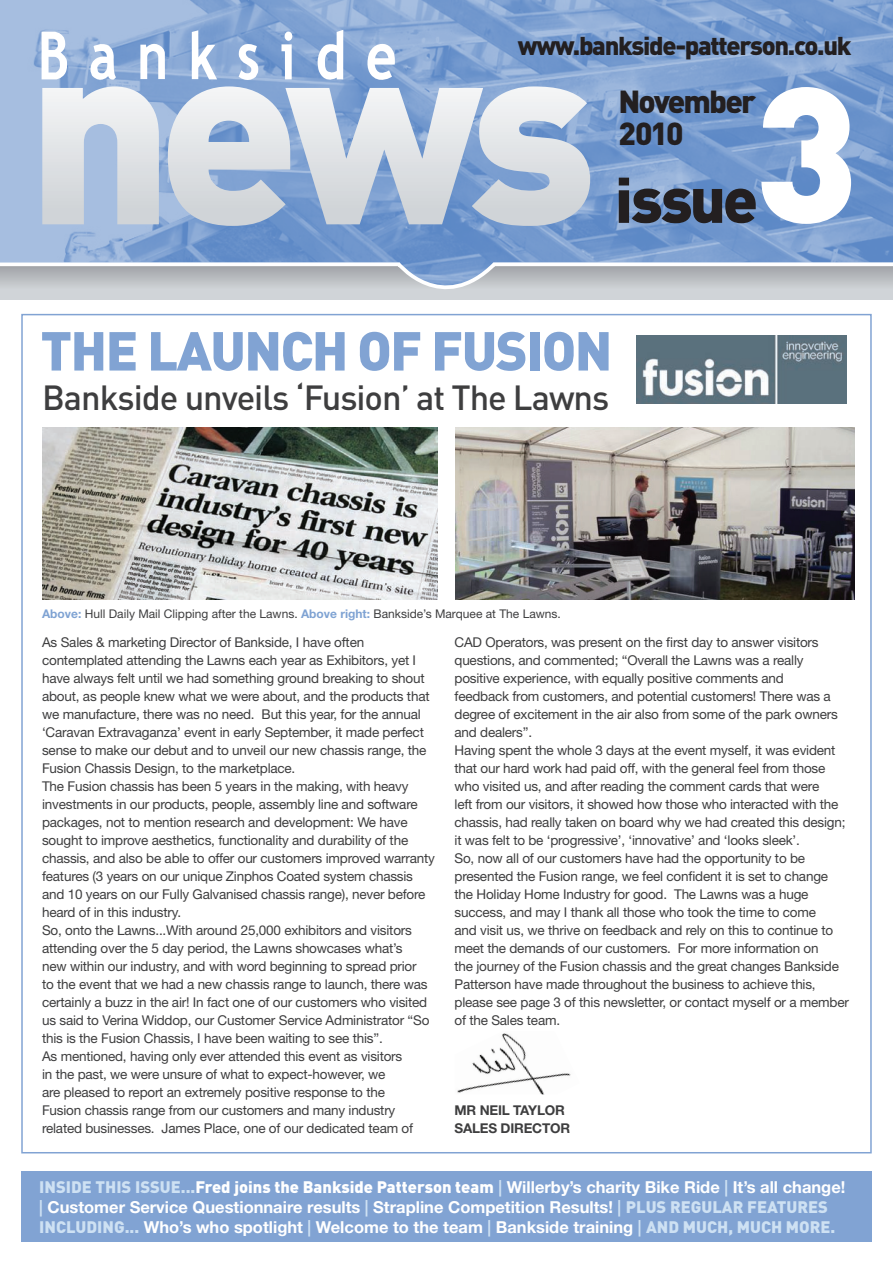
<style>
.page{position:relative;width:893px;height:1263px;background:#fff}
.page>*{position:absolute;margin:0;border:0;box-sizing:border-box;transform-origin:0 0}
.t1{font:900 253.5px "DIN";color:#fff}
.t2{font:900 189px "DIN";color:#fff}
.t3{font:900 63px "DIN";color:#231f20}
.t4{font:900 54px "DIN";letter-spacing:-.03em;color:#81a3d3}
.t5{font:500 34.5px "DIN";letter-spacing:-.03em;color:#3e3e3f}
.t6{font:900 31.5px/32.7px "DIN";letter-spacing:-.06em;color:#231f20}
.t7{font:900 25.5px "DIN";letter-spacing:-.05em;color:#231f20}
.t8{font:700 16.5px/19.8px "Helvetica Neue LT";color:#fff}
.t9{font:900 16.5px "DIN";color:#cee1f3}
.t10{font:13.5px/18px "Helvetica Neue LT";letter-spacing:-.015em;color:#3e3e3f}
.t11{font:700 13.5px/18px "Helvetica Neue LT";letter-spacing:-.015em;color:#3e3e3f}
.t12{font:12px "Helvetica Neue LT";color:#3e3e3f}
.s1{font-weight:700;color:#7fa3d3}
.s2{font-family:"DIN";font-weight:900;color:#cee1f3}
.s3{font-family:"DIN";font-weight:900}
.s4{color:#cee1f3}
</style>
<div class="page">
<svg style="left:0;top:287px;width:893px;height:27px"></svg>
<img style="left:0;top:0;width:893px;height:287px">
<div style="left:285px;top:32px;width:7px;height:9px;background:#fff;border-radius:50%"></div>
<svg style="left:192px;top:30px;width:25px;height:49px"></svg>
<svg style="left:140px;top:40px;width:25px;height:39px"></svg>
<svg style="left:89px;top:42px;width:27px;height:38px"></svg>
<svg style="left:42px;top:32px;width:27px;height:47px"></svg>
<svg style="left:238px;top:43px;width:22px;height:37px"></svg>
<svg style="left:281px;top:44px;width:11px;height:35px"></svg>
<svg style="left:315px;top:30px;width:28px;height:50px"></svg>
<svg style="left:365px;top:43px;width:30px;height:37px"></svg>
<div style="left:21px;top:1171px;width:851px;height:71px;background:#81a3d3"></div>
<img style="left:457px;top:1033px;width:114px;height:61px">
<img style="left:455px;top:427px;width:400px;height:172px">
<img style="left:42px;top:427px;width:395px;height:172px">
<img style="left:636px;top:336px;width:210px;height:67px">
<h3 class="t7" style="left:518px;top:29px;width:335px">www.bankside-patterson.co.uk</h3>
<h3 class="t6" style="left:618px;top:83px;width:139px">November<br>2010</h3>
<h3 class="t3" style="left:615px;top:158px;width:145px">issue</h3>
<h1 class="t1" style="left:27px;top:-37px;width:572px">news</h1>
<h2 class="t2" style="left:753px;top:28px;width:107px">3</h2>
<h3 class="t4" style="left:40px;top:315px;width:566px">The Launch of Fusion</h3>
<h3 class="t5" style="left:42px;top:375px;width:569px">Bankside unveils ‘Fusion’ at The Lawns</h3>
<p class="t12" style="left:42px;top:607px;width:520px"><span class="s1">Above:</span> Hull Daily Mail Clipping after the Lawns. <span class="s1">Above right:</span> Bankside’s Marquee at The Lawns.</p>
<p class="t10" style="left:42px;top:633px;width:394px">As Sales &amp; marketing Director of Bankside, I have often contemplated attending the Lawns each year as Exhibitors, yet I have always felt until we had something ground breaking to shout about, as people knew what we were about, and the products that we manufacture, there was no need. But this year, for the annual ‘Caravan Extravaganza’ event in early September, it made perfect sense to make our debut and to unveil our new chassis range, the Fusion Chassis Design, to the marketplace.<br>The Fusion chassis has been 5 years in the making, with heavy investments in our products, people, assembly line and software packages, not to mention research and development: We have sought to improve aesthetics, functionality and durability of the chassis, and also be able to offer our customers improved warranty features (3 years on our unique Zinphos Coated system chassis and 10 years on our Fully Galvanised chassis range), never before heard of in this industry.<br>So, onto the Lawns...With around 25,000 exhibitors and visitors attending over the 5 day period, the Lawns showcases what’s<br>new within our industry, and with word beginning to spread prior<br>to the event that we had a new chassis range to launch, there was certainly a buzz in the air! In fact one of our customers who visited us said to Verina Widdop, our Customer Service Administrator “So this is the Fusion Chassis, I have been waiting to see this”.<br>As mentioned, having only ever attended this event as visitors<br>in the past, we were unsure of what to expect-however, we<br>are pleased to report an extremely positive response to the<br>Fusion chassis range from our customers and many industry related businesses. James Place, one of our dedicated team of</p>
<p class="t10" style="left:455px;top:633px;width:396px">CAD Operators, was present on the first day to answer visitors questions, and commented; “Overall the Lawns was a really positive experience, with equally positive comments and<br>feedback from customers, and potential customers! There was a degree of excitement in the air also from some of the park owners and dealers”.<br>Having spent the whole 3 days at the event myself, it was evident that our hard work had paid off, with the general feel from those who visited us, and after reading the comment cards that were<br>left from our visitors, it showed how those who interacted with the chassis, had really taken on board why we had created this design; it was felt to be ‘progressive’, ‘innovative’ and ‘looks sleek’.<br>So, now all of our customers have had the opportunity to be presented the Fusion range, we feel confident it is set to change the Holiday Home Industry for good. The Lawns was a huge success, and may I thank all those who took the time to come<br>and visit us, we thrive on feedback and rely on this to continue to meet the demands of our customers. For more information on<br>the journey of the Fusion chassis and the great changes Bankside Patterson have made throughout the business to achieve this, please see page 3 of this newsletter, or contact myself or a member of the Sales team.</p>
<p class="t11" style="left:455px;top:1101px;width:117px">MR NEIL TAYLOR<br>SALES DIRECTOR</p>
<p class="t8" style="left:39px;top:1177px;width:808px;text-indent:142px"><span class="s2">...</span><span class="s3">Fred joins the Bankside Patterson team</span> <span class="s4">|</span> Willerby’s charity Bike Ride <span class="s4">|</span> It’s all change! <span class="s4">|</span> Customer Service Questionnaire results <span class="s4">|</span> Strapline Competition Results! <span class="s4">|</span> <span class="s2">plus regular features including...</span> Who’s who spotlight <span class="s4">|</span> Welcome to the team <span class="s4">|</span> Bankside training <span class="s4">|</span> <span class="s2">and much, much more.</span></p>
<p class="t9" style="left:39px;top:1176px;width:76px">INSI DE THIS</p>
<p class="t9" style="left:135px;top:1176px;width:10px">ISSUE</p>
</div>
